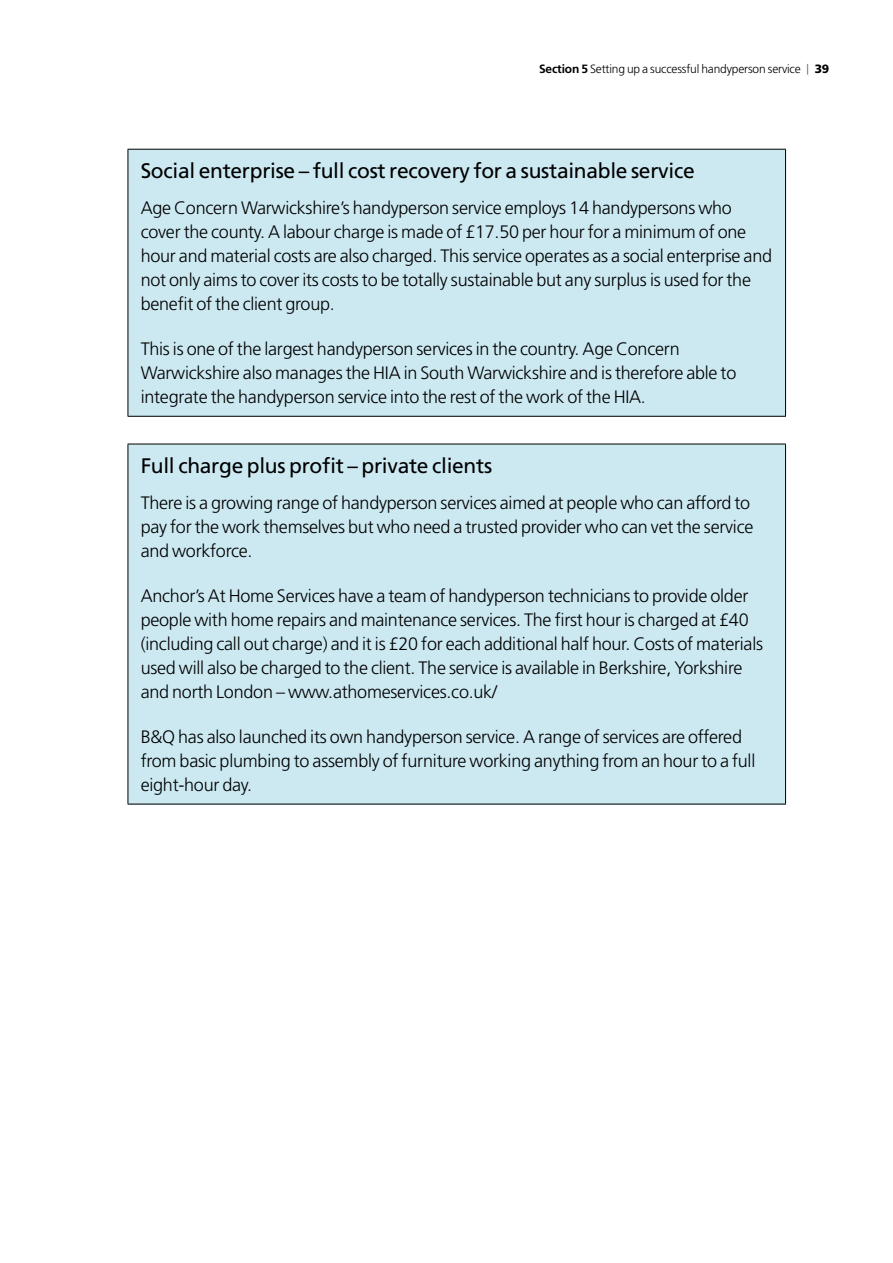
<style>
.page{position:relative;width:893px;height:1263px;background:#fff}
.page>*{position:absolute;margin:0;border:0;box-sizing:border-box;transform-origin:0 0}
.t1{font:21px "Frutiger LT Std";letter-spacing:-.015em;color:#000}
.t2{font:300 18px/24px "Frutiger LT Std";letter-spacing:-.015em;color:#000}
.t3{font:300 12px "Frutiger LT Std";letter-spacing:-.015em;color:#000}
.s1{font-weight:700}
.s2{font-size:10.8px;color:#565655}
.s3{font-weight:900}
</style>
<div class="page">
<div style="left:128px;top:149px;width:657px;height:267px;background:#cce9f2"></div>
<hr style="left:128px;top:149px;width:658px;height:1px;background:#000">
<hr style="left:128px;top:150px;width:1px;height:266px;background:#000">
<hr style="left:785px;top:150px;width:1px;height:266px;background:#000">
<hr style="left:128px;top:416px;width:658px;height:1px;background:#000">
<div style="left:128px;top:444px;width:657px;height:360px;background:#cce9f2"></div>
<hr style="left:128px;top:444px;width:658px;height:1px;background:#000">
<hr style="left:128px;top:444px;width:1px;height:360px;background:#000">
<hr style="left:785px;top:444px;width:1px;height:360px;background:#000">
<hr style="left:128px;top:804px;width:658px;height:1px;background:#000">
<p class="t3" style="left:539px;top:62px;width:292px"><span class="s1">Section 5</span> Setting up a successful handyperson service <span class="s2">|</span> <span class="s3">39</span></p>
<p class="t1" style="left:141px;top:158px;width:555px">Social enterprise – full cost recovery for a sustainable service</p>
<p class="t2" style="left:141px;top:197px;width:633px">Age Concern Warwickshire’s handyperson service employs 14 handypersons who cover the county. A labour charge is made of £17.50 per hour for a minimum of one hour and material costs are also charged. This service operates as a social enterprise and not only aims to cover its costs to be totally sustainable but any surplus is used for the benefit of the client group.</p>
<p class="t2" style="left:141px;top:337px;width:597px">This is one of the largest handyperson services in the country. Age Concern<br>Warwickshire also manages the HIA in South Warwickshire and is therefore able to integrate the handyperson service into the rest of the work of the HIA.</p>
<p class="t1" style="left:141px;top:453px;width:353px">Full charge plus profit – private clients</p>
<p class="t2" style="left:141px;top:491px;width:614px">There is a growing range of handyperson services aimed at people who can afford to pay for the work themselves but who need a trusted provider who can vet the service and workforce.</p>
<p class="t2" style="left:141px;top:584px;width:624px">Anchor’s At Home Services have a team of handyperson technicians to provide older people with home repairs and maintenance services. The first hour is charged at £40 (including call out charge) and it is £20 for each additional half hour. Costs of materials used will also be charged to the client. The service is available in Berkshire, Yorkshire and north London – www.athomeservices.co.uk/</p>
<p class="t2" style="left:141px;top:725px;width:616px">B&amp;Q has also launched its own handyperson service. A range of services are offered from basic plumbing to assembly of furniture working anything from an hour to a full eight-hour day.</p>
</div>
